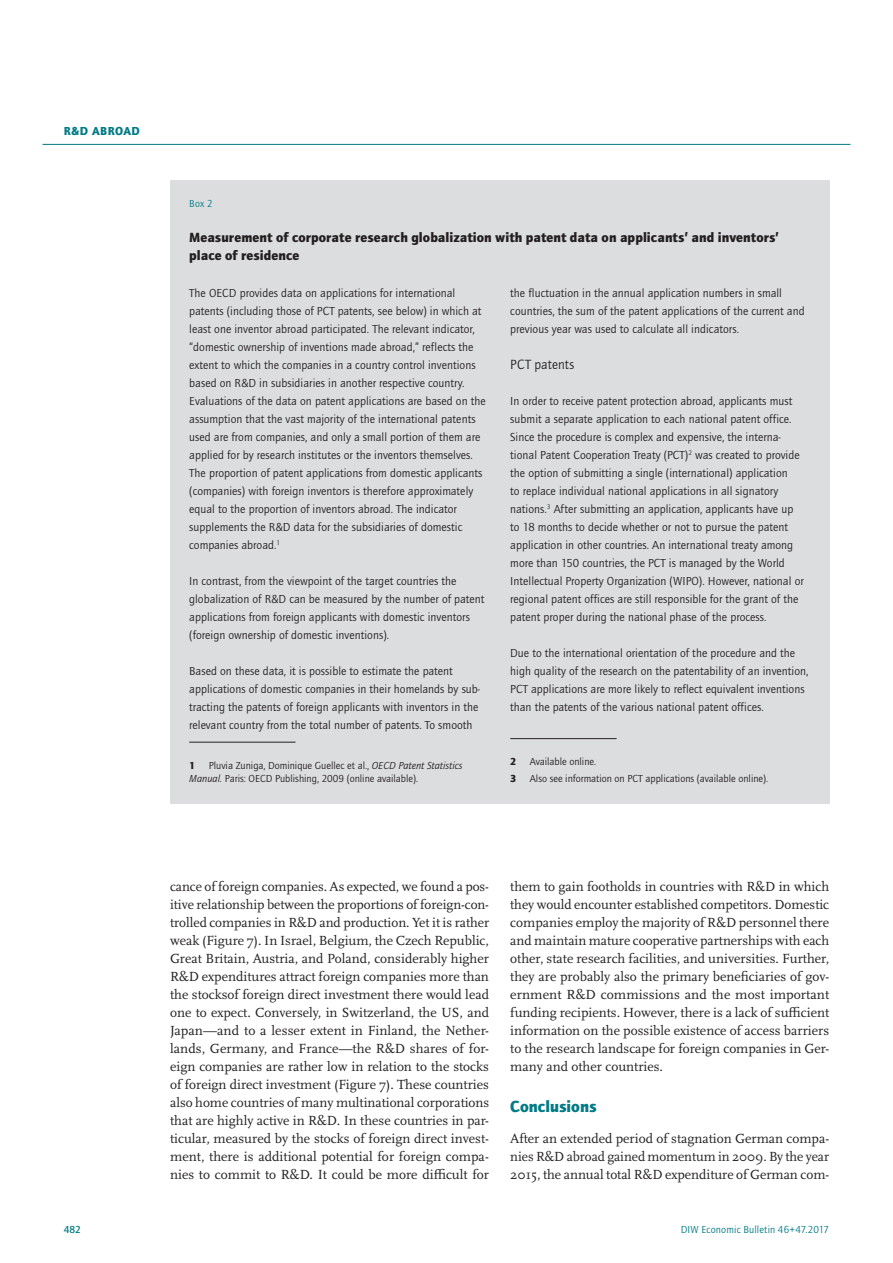
<style>
.page{position:relative;width:893px;height:1263px;background:#fff}
.page>*{position:absolute;margin:0;border:0;box-sizing:border-box;transform-origin:0 0}
.t1{font:900 16.5px "Quay Sans ITC Std";color:#007b85}
.t2{font:13.8px/18px "Scala Pro";color:#231f20;text-align:justify}
.t3{font:900 13.8px/18px "Quay Sans ITC Std";letter-spacing:.005em;color:#231f20}
.t4{font:13.8px "Quay Sans ITC Std";letter-spacing:.015em;color:#231f20}
.t5{font:12px/18px "Quay Sans ITC Std";letter-spacing:.005em;color:#231f20}
.t6{font:900 12px "Quay Sans ITC Std";color:#007b85}
.t7{font:10.5px/13.5px "Quay Sans ITC Std";color:#231f20}
.t8{font:10.5px "Quay Sans ITC Std";letter-spacing:.01em;color:#007b85}
.t9{font:500 10.5px "Quay Sans ITC Std";color:#007b85}
.t10{font:900 10.5px "Quay Sans ITC Std";color:#231f20}
.s1{font-style:italic}
</style>
<div class="page">
<hr style="left:43px;top:144px;width:807px;height:1px;background:#007b85">
<div style="left:170px;top:180px;width:659px;height:623px;background:#dcdddf"></div>
<hr style="left:189px;top:742px;width:107px;height:1px;background:#231f20">
<hr style="left:510px;top:738px;width:107px;height:1px;background:#231f20">
<p class="t6" style="left:64px;top:123px;width:38px">R&amp;D abroad</p>
<p class="t8" style="left:189px;top:197px;width:25px">Box 2</p>
<p class="t3" style="left:189px;top:228px;width:591px">Measurement of corporate research globalization with patent data on applicants’ and inventors’ place of residence</p>
<p class="t5" style="left:189px;top:284px;width:298px">The OECD provides data on applications for international patents (including those of PCT patents, see below) in which at least one inventor abroad participated. The relevant indicator, “domestic ownership of inventions made abroad,” reflects the extent to which the companies in a country control inventions based on R&amp;D in subsidiaries in another respective country.<br>Evaluations of the data on patent applications are based on the assumption that the vast majority of the international patents used are from companies, and only a small portion of them are applied for by research institutes or the inventors themselves.<br>The proportion of patent applications from domestic applicants (companies) with foreign inventors is therefore approximately equal to the proportion of inventors abroad. The indicator supplements the R&amp;D data for the subsidiaries of domestic companies abroad.<sup>1</sup></p>
<p class="t5" style="left:189px;top:572px;width:297px">In contrast, from the viewpoint of the target countries the globalization of R&amp;D can be measured by the number of patent applications from foreign applicants with domestic inventors (foreign ownership of domestic inventions).</p>
<p class="t5" style="left:189px;top:662px;width:292px">Based on these data, it is possible to estimate the patent applications of domestic companies in their homelands by sub&shy;tracting the patents of foreign applicants with inventors in the relevant country from the total number of patents. To smooth</p>
<p class="t10" style="left:189px;top:758px;width:8px">1</p>
<p class="t5" style="left:510px;top:284px;width:296px">the fluctuation in the annual application numbers in small countries, the sum of the patent applications of the current and previous year was used to calculate all indicators.</p>
<p class="t4" style="left:510px;top:356px;width:65px">PCT patents</p>
<p class="t5" style="left:510px;top:392px;width:295px">In order to receive patent protection abroad, applicants must submit a separate application to each national patent office.<br>Since the procedure is complex and expensive, the interna&shy;tional Patent Cooperation Treaty (PCT)<sup>2</sup> was created to provide the option of submitting a single (international) application<br>to replace individual national applications in all signatory nations.<sup>3</sup> After submitting an application, applicants have up to 18 months to decide whether or not to pursue the patent application in other countries. An international treaty among more than 150 countries, the PCT is managed by the World Intellectual Property Organization (WIPO). However, national or regional patent offices are still responsible for the grant of the patent proper during the national phase of the process.</p>
<p class="t5" style="left:510px;top:644px;width:300px">Due to the international orientation of the procedure and the high quality of the research on the patentability of an invention, PCT applications are more likely to reflect equivalent inventions than the patents of the various national patent offices.</p>
<p class="t10" style="left:510px;top:755px;width:8px">2</p>
<p class="t7" style="left:530px;top:755px;width:68px">Available online.</p>
<p class="t10" style="left:510px;top:772px;width:8px">3</p>
<p class="t7" style="left:530px;top:772px;width:240px">Also see information on PCT applications (available online).</p>
<p class="t7" style="left:189px;top:758px;width:275px;text-indent:19px">Pluvia Zuniga, Dominique Guellec et al., <span class="s1">OECD Patent Statistics<br>Manual.</span> Paris: OECD Publishing, 2009 (online available).</p>
<p class="t2" style="left:170px;top:877px;width:321px">cance of foreign companies. As expected, we found a pos&shy;itive relationship between the proportions of foreign-con&shy;trolled companies in R&amp;D and production. Yet it is rather weak (Figure 7). In Israel, Belgium, the Czech Republic, Great Britain, Austria, and Poland, considerably higher R&amp;D expenditures attract foreign companies more than the stocksof foreign direct investment there would lead one to expect. Conversely, in Switzerland, the US, and Japan—and to a lesser extent in Finland, the Nether&shy;lands, Germany, and France—the R&amp;D shares of for&shy;eign companies are rather low in relation to the stocks of foreign direct investment (Figure 7). These countries also home countries of many multinational corporations that are highly active in R&amp;D. In these countries in par&shy;ticular, measured by the stocks of foreign direct invest&shy;ment, there is additional potential for foreign compa&shy;nies to commit to R&amp;D. It could be more difficult for</p>
<p class="t2" style="left:510px;top:877px;width:321px">them to gain footholds in countries with R&amp;D in which they would encounter established competitors. Domestic companies employ the majority of R&amp;D personnel there and maintain mature cooperative partnerships with each other, state research facilities, and universities. Further, they are probably also the primary beneficiaries of gov&shy;ernment R&amp;D commissions and the most important funding recipients. However, there is a lack of sufficient information on the possible existence of access barriers to the research landscape for foreign companies in Ger&shy;many and other countries.</p>
<h1 class="t1" style="left:510px;top:1096px;width:88px">Conclusions</h1>
<p class="t2" style="left:510px;top:1129px;width:320px">After an extended period of stagnation German compa&shy;nies R&amp;D abroad gained momentum in 2009. By the year 2015, the annual total R&amp;D expenditure of German com-</p>
<p class="t9" style="left:64px;top:1223px;width:19px">482</p>
<p class="t8" style="left:681px;top:1223px;width:150px">DIW Economic Bulletin 46+47.2017</p>
</div>
